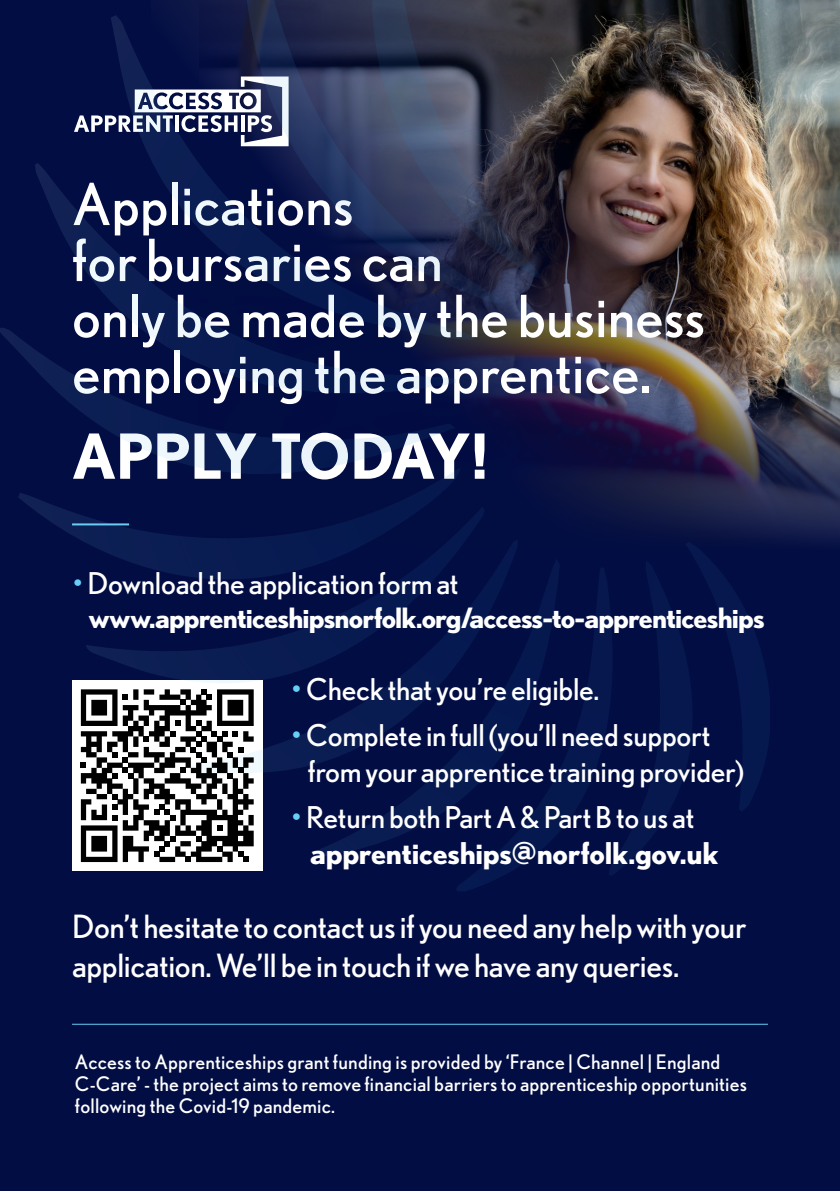
<style>
.page{position:relative;width:840px;height:1191px;background:#fff}
.page>*{position:absolute;margin:0;border:0;box-sizing:border-box;transform-origin:0 0}
.t1{font:700 62px "Nobel";letter-spacing:-.03em;color:#fff}
.t2{font:58px/56px "Nobel";color:#fff}
.t3{font:32px/38.4px "Nobel";letter-spacing:-.01em;color:#fff}
.t4{font:30px/36px "Nobel";letter-spacing:-.01em;color:#fff}
.t5{font:700 30px/36px "Nobel";letter-spacing:-.01em;color:#fff}
.t6{font:700 28px "Nobel";letter-spacing:-.03em;color:#fff}
.t7{font:20px/22px "Nobel";letter-spacing:.01em;color:#fff}
.s1{color:#67cef5}
.s2{font-weight:400;color:#67cef5}
.s3{font-weight:400}
</style>
<div class="page">
<div style="left:0;top:0;width:839px;height:1191px;background:#020d43"></div>
<img style="left:199px;top:0;width:640px;height:351px">
<hr style="left:72px;top:1024px;width:695px;height:1px;background:#67cef5">
<img style="left:456px;top:351px;width:383px;height:190px">
<svg style="left:74px;top:115px;width:37px;height:17px"></svg>
<div style="left:72px;top:680px;width:190px;height:191px;background:#fff"></div>
<svg style="left:503px;top:0;width:37px;height:279px;background:#35323c"></svg>
<svg style="left:0;top:328px;width:452px;height:140px"></svg>
<svg style="left:457px;top:568px;width:151px;height:323px"></svg>
<svg style="left:35px;top:163px;width:421px;height:233px"></svg>
<svg style="left:111px;top:15px;width:362px;height:325px"></svg>
<svg style="left:241px;top:0;width:262px;height:304px"></svg>
<svg style="left:18px;top:468px;width:444px;height:74px"></svg>
<svg style="left:85px;top:507px;width:399px;height:174px"></svg>
<svg style="left:188px;top:539px;width:330px;height:235px"></svg>
<svg style="left:315px;top:558px;width:244px;height:299px"></svg>
<svg style="left:608px;top:542px;width:161px;height:333px"></svg>
<svg style="left:81px;top:689px;width:172px;height:173px"></svg>
<p class="t2" style="left:72px;top:175px;width:283px">Applications</p>
<p class="t2" style="left:72px;top:231px;width:372px">for bursaries can</p>
<p class="t2" style="left:72px;top:287px;width:634px">only be made by the business employing the apprentice.</p>
<p class="t1" style="left:72px;top:419px;width:418px">APPLY TODAY!</p>
<p class="t4" style="left:72px;top:565px;width:388px"><span class="s1">•</span> Download the application form at</p>
<p class="t6" style="left:88px;top:601px;width:677px">www.apprenticeshipsnorfolk.org/access-to-apprenticeships</p>
<p class="t4" style="left:291px;top:670px;width:310px"><span class="s1">•</span> Check that you’re eligible.</p>
<p class="t4" style="left:307px;top:716px;width:438px;text-indent:-17px"><span class="s1">•</span> Complete in full (you’ll need support from your apprentice training provider)</p>
<p class="t5" style="left:310px;top:798px;width:410px;text-indent:-19px"><span class="s2">•</span> <span class="s3">Return both Part A &amp; Part B to us at </span>apprenticeships@norfolk.gov.uk</p>
<p class="t3" style="left:72px;top:907px;width:675px">Don’t hesitate to contact us if you need any help with your application. We’ll be in touch if we have any queries.</p>
<p class="t7" style="left:75px;top:1051px;width:673px">Access to Apprenticeships grant funding is provided by ‘France | Channel | England<br>C-Care’ - the project aims to remove financial barriers to apprenticeship opportunities following the Covid-19 pandemic.</p>
</div>
